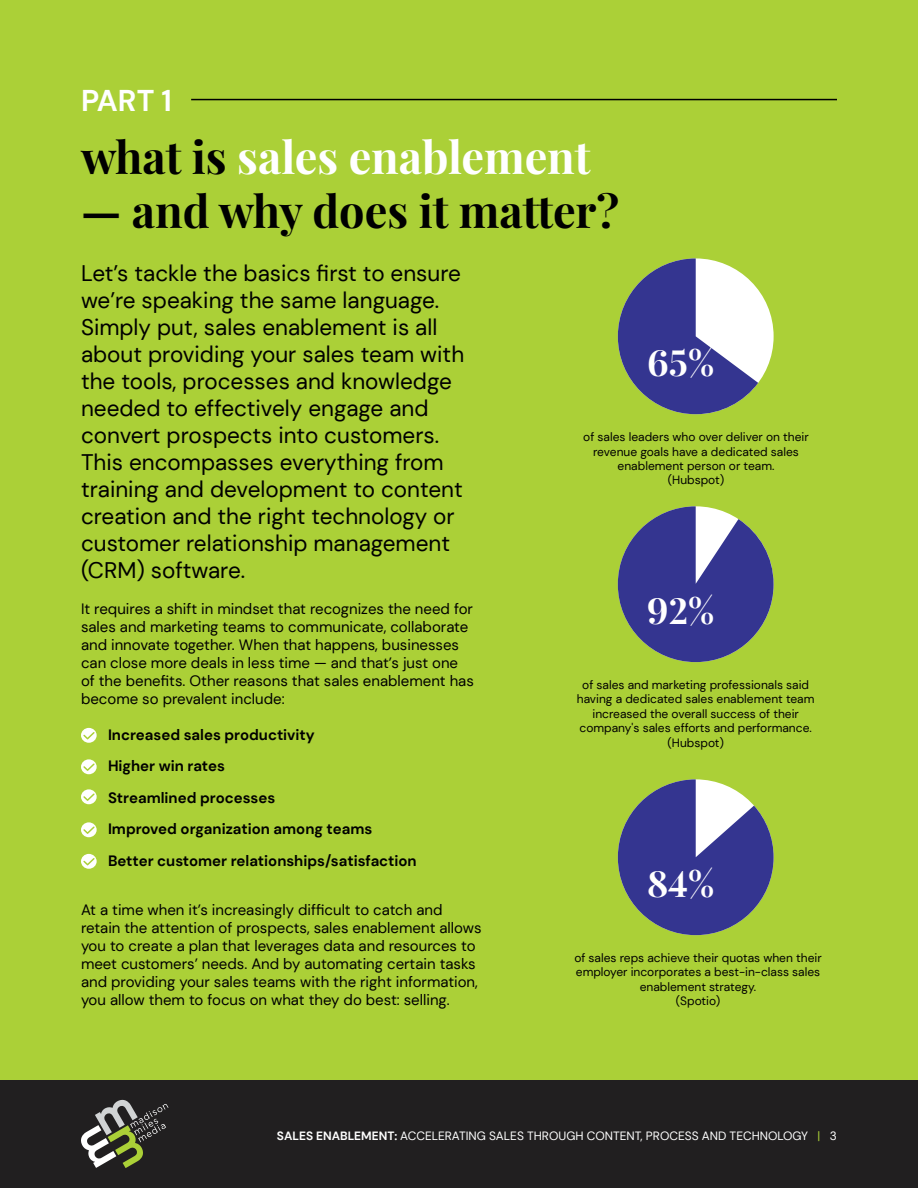
<style>
.page{position:relative;width:918px;height:1188px;background:#fff}
.page>*{position:absolute;margin:0;border:0;box-sizing:border-box;transform-origin:0 0}
.t1{font:700 45px "Playfair Display";color:#fff}
.t2{font:700 45px "Playfair Display";color:#000}
.t3{font:700 36px "Playfair Display";color:#fff}
.t4{font:700 30px "DM Sans";color:#fff}
.t5{font:22.5px/27px "DM Sans";color:#000}
.t6{font:15px/18px "DM Sans";color:#000}
.t7{font:700 15px/31.5px "DM Sans";color:#000}
.t8{font:12px/14.4px "DM Sans";color:#000;text-align:center}
.t9{font:12px "DM Sans";color:#fff}
.s1{color:#000}
.s2{font-weight:700}
.s3{color:#abd037}
</style>
<div class="page">
<div style="left:0;top:0;width:918px;height:1091px;background:#abd037"></div>
<svg style="left:81px;top:728px;width:16px;height:15px"></svg>
<svg style="left:81px;top:759px;width:16px;height:15px"></svg>
<svg style="left:81px;top:789px;width:16px;height:15px"></svg>
<svg style="left:81px;top:822px;width:16px;height:15px"></svg>
<svg style="left:81px;top:854px;width:16px;height:15px"></svg>
<div style="left:618px;top:258px;width:156px;height:156px;background:#fff;border-radius:50%"></div>
<svg style="left:618px;top:258px;width:140px;height:156px"></svg>
<svg style="left:618px;top:506px;width:156px;height:156px"></svg>
<svg style="left:618px;top:779px;width:156px;height:156px"></svg>
<div style="left:0;top:1080px;width:918px;height:108px;background:#211f20"></div>
<svg style="left:81px;top:1099px;width:87px;height:69px"></svg>
<hr style="left:191px;top:99px;width:646px;height:1px;background:#000">
<h3 class="t4" style="left:81px;top:82px;width:92px">PART 1</h3>
<h1 class="t1" style="left:81px;top:122px;width:511px"><span class="s1">what is</span> sales enablement</h1>
<h1 class="t2" style="left:81px;top:176px;width:540px">— and why does it matter?</h1>
<p class="t5" style="left:81px;top:259px;width:385px">Let’s tackle the basics first to ensure we’re speaking the same language.<br>Simply put, sales enablement is all about providing your sales team with the tools, processes and knowledge needed to effectively engage and convert prospects into customers.<br>This encompasses everything from training and development to content creation and the right technology or customer relationship management (CRM) software.</p>
<p class="t6" style="left:81px;top:599px;width:394px">It requires a shift in mindset that recognizes the need for sales and marketing teams to communicate, collaborate and innovate together. When that happens, businesses can close more deals in less time — and that’s just one of the benefits. Other reasons that sales enablement has become so prevalent include:</p>
<p class="t7" style="left:108px;top:719px;width:310px">Increased sales productivity<br>Higher win rates<br>Streamlined processes<br>Improved organization among teams<br>Better customer relationships/satisfaction</p>
<p class="t6" style="left:81px;top:901px;width:402px">At a time when it’s increasingly difficult to catch and retain the attention of prospects, sales enablement allows you to create a plan that leverages data and resources to meet customers’ needs. And by automating certain tasks and providing your sales teams with the right information, you allow them to focus on what they do best: selling.</p>
<h2 class="t3" style="left:647px;top:335px;width:69px">65%</h2>
<p class="t8" style="left:583px;top:430px;width:227px">of sales leaders who over deliver on their revenue goals have a dedicated sales enablement person or team.<br>(Hubspot)</p>
<h2 class="t3" style="left:647px;top:582px;width:69px">92%</h2>
<p class="t8" style="left:577px;top:678px;width:239px">of sales and marketing professionals said having a dedicated sales enablement team increased the overall success of their company's sales efforts and performance. (Hubspot)</p>
<h2 class="t3" style="left:647px;top:856px;width:69px">84%</h2>
<p class="t8" style="left:574px;top:951px;width:249px">of sales reps achieve their quotas when their employer incorporates a best-in-class sales enablement strategy.<br>(Spotio)</p>
<p class="t9" style="left:277px;top:1128px;width:562px"><span class="s2">SALES ENABLEMENT:</span> ACCELERATING SALES THROUGH CONTENT, PROCESS AND TECHNOLOGY <span class="s3">|</span> 3</p>
</div>
